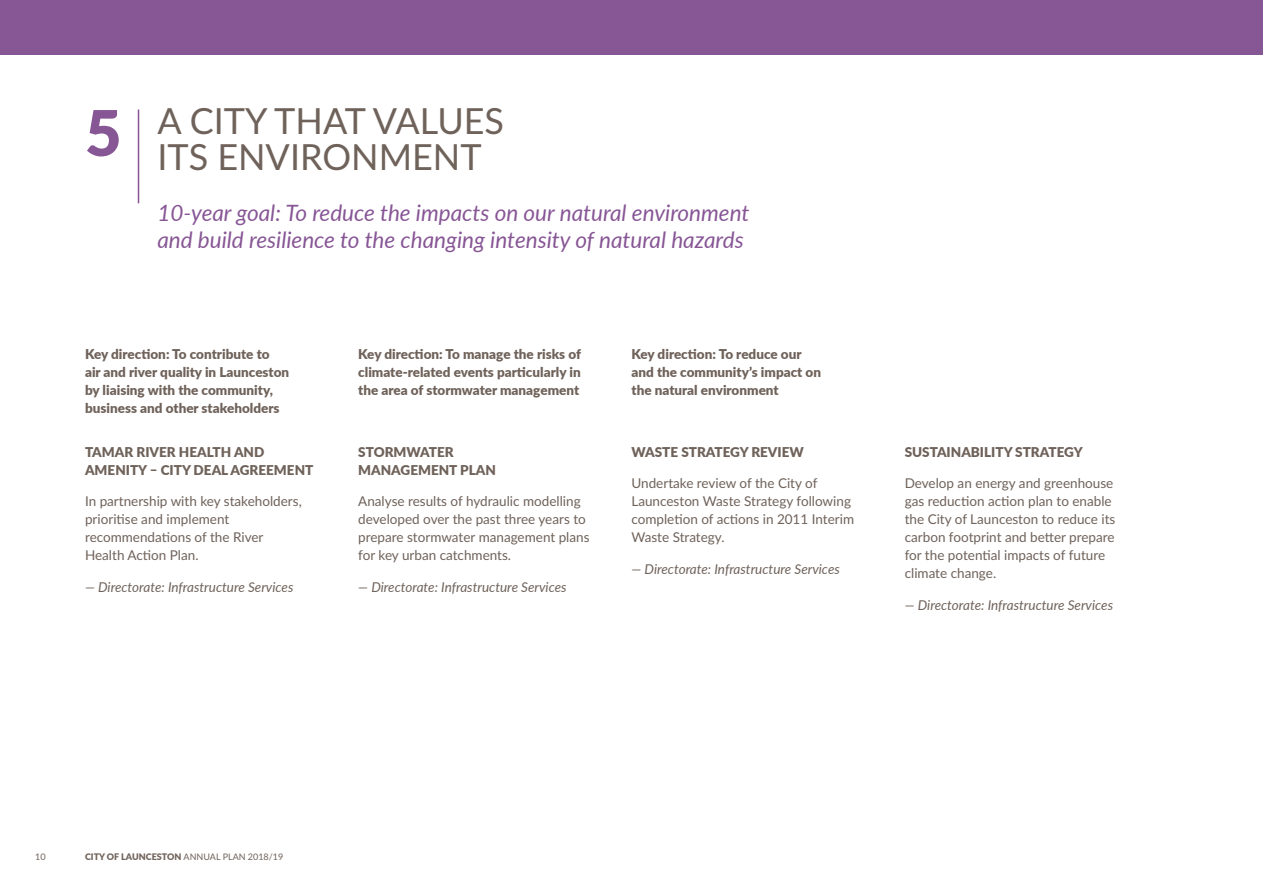
<style>
.page{position:relative;width:1263px;height:893px;background:#fff}
.page>*{position:absolute;margin:0;border:0;box-sizing:border-box;transform-origin:0 0}
.HEAD_2__NO_TOC{font:900 63px "Lato";color:#875695}
.HEAD_2{font:36px/36px "Lato";color:#6f625a}
.INTRO{font:italic 22.5px/27px "Lato";color:#875695}
.BODY_1{font:13.5px/18px "Lato";color:#6f625a}
.KPI_1{font:900 13.5px/18px "Lato";color:#6f625a}
.BODY_Directorate_Cre{font:italic 13.5px "Lato";color:#6f625a}
.KPI_2{font:900 13.5px/18px "Lato";color:#6f625a}
.t1{font:9px "Lato";color:#6f625a}
.s1{font-weight:900}
</style>
<div class="page">
<div style="left:0;top:0;width:1263px;height:54px;background:#875695"></div>
<hr style="left:138px;top:109px;width:1px;height:94px;background:#875695">
<p class="HEAD_2__NO_TOC" style="left:85px;top:86px;width:38px">5</p>
<p class="HEAD_2" style="left:157px;top:102px;width:348px">A CITY THAT VALUES<br>ITS ENVIRONMENT</p>
<p class="INTRO" style="left:157px;top:199px;width:594px">10-year goal: To reduce the impacts on our natural environment and build resilience to the changing intensity of natural hazards</p>
<p class="KPI_1" style="left:85px;top:345px;width:206px">Key direction: To contribute to<br>air and river quality in Launceston by liaising with the community, business and other stakeholders</p>
<p class="KPI_1" style="left:358px;top:345px;width:224px;text-align:justify">Key direction: To manage the risks of climate-related events particularly in the area of stormwater management</p>
<p class="KPI_1" style="left:631px;top:345px;width:191px">Key direction: To reduce our and the community’s impact on the natural environment</p>
<p class="KPI_2" style="left:85px;top:442px;width:230px">TAMAR RIVER HEALTH AND<br>AMENITY – CITY DEAL AGREEMENT</p>
<p class="BODY_1" style="left:85px;top:492px;width:218px">In partnership with key stakeholders, prioritise and implement recommendations of the River<br>Health Action Plan.</p>
<p class="BODY_Directorate_Cre" style="left:85px;top:577px;width:210px">— Directorate: Infrastructure Services</p>
<p class="KPI_2" style="left:358px;top:442px;width:139px">STORMWATER<br>MANAGEMENT PLAN</p>
<p class="BODY_1" style="left:358px;top:492px;width:233px">Analyse results of hydraulic modelling developed over the past three years to prepare stormwater management plans for key urban catchments.</p>
<p class="BODY_Directorate_Cre" style="left:358px;top:577px;width:210px">— Directorate: Infrastructure Services</p>
<p class="KPI_2" style="left:631px;top:442px;width:174px">WASTE STRATEGY REVIEW</p>
<p class="BODY_1" style="left:631px;top:474px;width:224px">Undertake review of the City of<br>Launceston Waste Strategy following completion of actions in 2011 Interim<br>Waste Strategy.</p>
<p class="BODY_Directorate_Cre" style="left:631px;top:559px;width:210px">— Directorate: Infrastructure Services</p>
<p class="KPI_2" style="left:905px;top:442px;width:180px">SUSTAINABILITY STRATEGY</p>
<p class="BODY_1" style="left:905px;top:474px;width:212px">Develop an energy and greenhouse gas reduction action plan to enable the City of Launceston to reduce its carbon footprint and better prepare for the potential impacts of future climate change.</p>
<p class="BODY_Directorate_Cre" style="left:905px;top:595px;width:210px">— Directorate: Infrastructure Services</p>
<p class="t1" style="left:35px;top:850px;width:12px">10</p>
<p class="t1" style="left:85px;top:850px;width:200px"><span class="s1">CITY OF LAUNCESTON</span> ANNUAL PLAN 2018/19</p>
</div>
